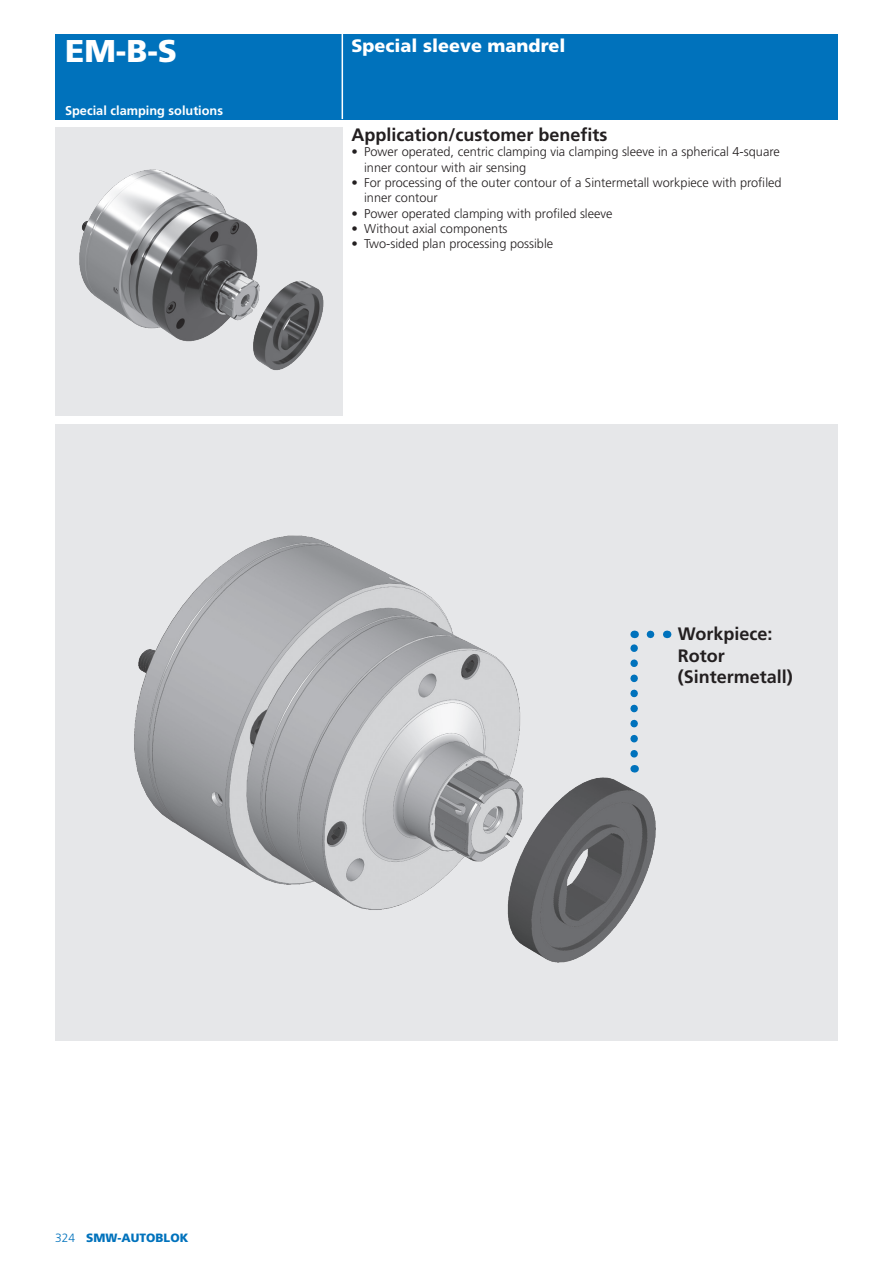
<style>
.page{position:relative;width:893px;height:1263px;background:#fff}
.page>*{position:absolute;margin:0;border:0;box-sizing:border-box;transform-origin:0 0}
.t1{font:900 31.5px "Frutiger LT Std";color:#fff}
.t2{font:700 18px/21.6px "Frutiger LT Std";color:#231f20}
.t3{font:900 18px "Frutiger LT Std";color:#fff}
.t4{font:300 12.75px/15.3px "Frutiger LT Std";color:#231f20}
.t5{font:700 12.75px "Frutiger LT Std";color:#fff}
.t6{font:900 12px "Frutiger LT Std";color:#0072bc}
.s1{font-weight:300}
</style>
<div class="page">
<div style="left:55px;top:34px;width:783px;height:85px;background:#0072bc"></div>
<hr style="left:342px;top:34px;width:1px;height:85px;background:#fff">
<div style="left:55px;top:424px;width:783px;height:617px;background:#e6e7e9"></div>
<img style="left:134px;top:535px;width:538px;height:428px">
<div style="left:55px;top:128px;width:288px;height:288px;background:#e6e7e9"></div>
<img style="left:79px;top:169px;width:245px;height:202px">
<svg style="left:650px;top:631px;width:9px;height:7px"></svg>
<svg style="left:630px;top:631px;width:8px;height:123px"></svg>
<p class="t1" style="left:65px;top:32px;width:113px">EM-B-S</p>
<p class="t3" style="left:352px;top:35px;width:215px">Special sleeve mandrel</p>
<p class="t5" style="left:65px;top:103px;width:159px">Special clamping solutions</p>
<p class="t2" style="left:351px;top:124px;width:258px">Application/customer benefits</p>
<p class="t4" style="left:364px;top:144px;width:417px;text-indent:-13px">• Power operated, centric clamping via clamping sleeve in a spherical 4-square inner contour with air sensing</p>
<p class="t4" style="left:364px;top:175px;width:419px;text-indent:-13px">• For processing of the outer contour of a Sintermetall workpiece with profiled inner contour</p>
<p class="t4" style="left:351px;top:206px;width:263px">• Power operated clamping with profiled sleeve</p>
<p class="t4" style="left:351px;top:221px;width:158px">• Without axial components</p>
<p class="t4" style="left:351px;top:236px;width:203px">• Two-sided plan processing possible</p>
<p class="t2" style="left:678px;top:623px;width:117px">Workpiece:<br>Rotor (Sintermetall)</p>
<p class="t6" style="left:55px;top:1231px;width:135px"><span class="s1">324</span> SMW-AUTOBLOK</p>
</div>
